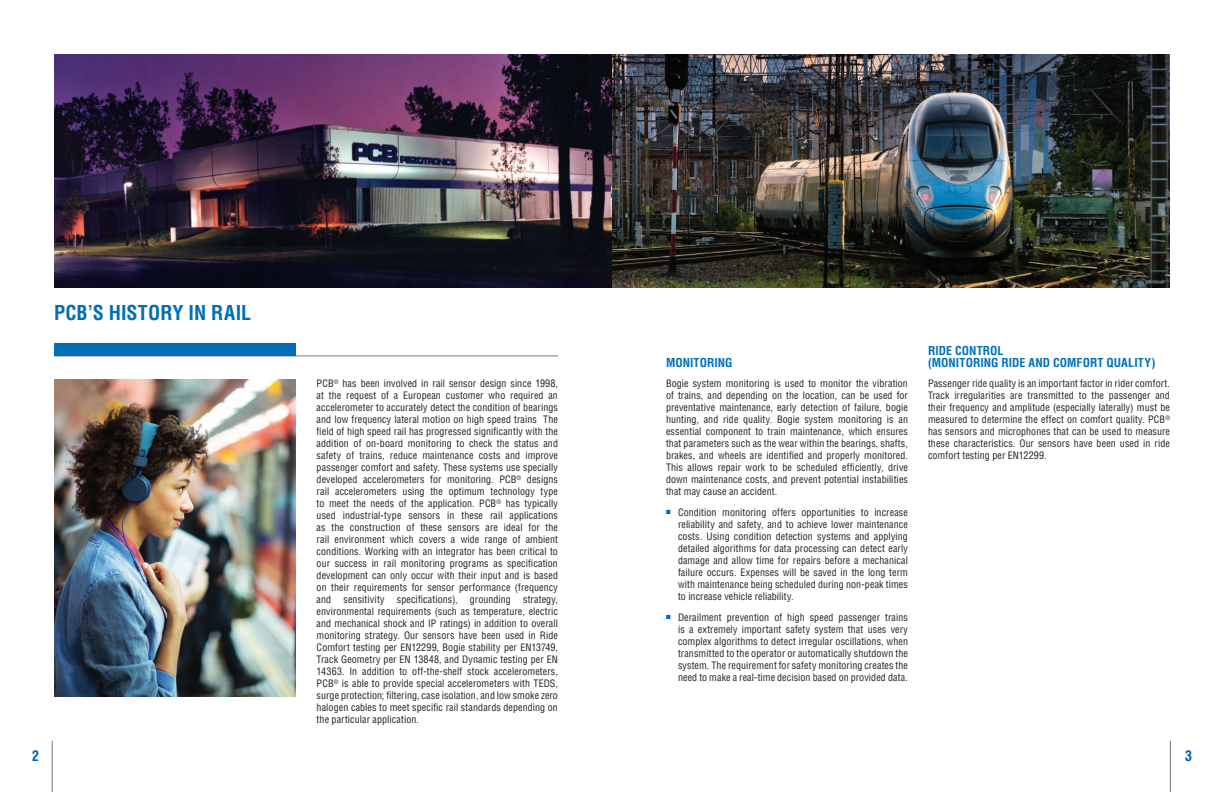
<style>
.page{position:relative;width:1224px;height:792px;background:#fff}
.page>*{position:absolute;margin:0;border:0;box-sizing:border-box;transform-origin:0 0}
.Headline_2{font:700 condensed 20px "Helvetica LT Pro";color:#006fb8}
.t1{font:700 condensed 14px "Helvetica LT Pro";color:#005eb8}
.Bullets_PROD_-_Descr{font:700 condensed 12px "Helvetica LT Pro";letter-spacing:.005em;color:#006fb8}
.Bullets_PROD_-_Bulle{font:condensed 10px/12px "Helvetica LT Pro";letter-spacing:.01em;color:#231f20;text-align:justify}
</style>
<div class="page">
<hr style="left:1170px;top:741px;width:1px;height:51px;background:#76787b">
<hr style="left:52px;top:741px;width:1px;height:51px;background:#76787b">
<hr style="left:54px;top:356px;width:504px;height:1px;background:#76787b">
<div style="left:54px;top:343px;width:242px;height:13px;background:#006fb8"></div>
<img style="left:54px;top:54px;width:1116px;height:233px">
<img style="left:54px;top:380px;width:242px;height:317px">
<p class="Headline_2" style="left:54px;top:300px;width:199px">PCB’S HISTORY IN RAIL</p>
<p class="Bullets_PROD_-_Bulle" style="left:317px;top:377px;width:243px">PCB<sup>®</sup> has been involved in rail sensor design since 1998, at the request of a European customer who required an accelerometer to accurately detect the condition of bearings and low frequency lateral motion on high speed trains The field of high speed rail has progressed significantly with the addition of on-board monitoring to check the status and safety of trains, reduce maintenance costs and improve passenger comfort and safety. These systems use specially developed accelerometers for monitoring. PCB<sup>®</sup> designs rail accelerometers using the optimum technology type to meet the needs of the application. PCB<sup>®</sup> has typically used industrial-type sensors in these rail applications as the construction of these sensors are ideal for the rail environment which covers a wide range of ambient conditions. Working with an integrator has been critical to our success in rail monitoring programs as specification development can only occur with their input and is based on their requirements for sensor performance (frequency and sensitivity specifications), grounding strategy, environmental requirements (such as temperature, electric and mechanical shock and IP ratings) in addition to overall monitoring strategy. Our sensors have been used in Ride Comfort testing per EN12299, Bogie stability per EN13749, Track Geometry per EN 13848, and Dynamic testing per EN 14363. In addition to off-the-shelf stock accelerometers, PCB<sup>®</sup> is able to provide special accelerometers with TEDS, surge protection; filtering, case isolation, and low smoke zero halogen cables to meet specific rail standards depending on the particular application.</p>
<p class="Bullets_PROD_-_Descr" style="left:666px;top:354px;width:68px">MONITORING</p>
<p class="Bullets_PROD_-_Bulle" style="left:666px;top:377px;width:244px">Bogie system monitoring is used to monitor the vibration of trains, and depending on the location, can be used for preventative maintenance, early detection of failure, bogie hunting, and ride quality. Bogie system monitoring is an essential component to train maintenance, which ensures that parameters such as the wear within the bearings, shafts, brakes, and wheels are identified and properly monitored.<br>This allows repair work to be scheduled efficiently, drive down maintenance costs, and prevent potential instabilities that may cause an accident.</p>
<p class="Bullets_PROD_-_Bulle" style="left:678px;top:506px;width:231px;text-indent:-12px"><sup>■</sup> Condition monitoring offers opportunities to increase reliability and safety, and to achieve lower maintenance costs. Using condition detection systems and applying detailed algorithms for data processing can detect early damage and allow time for repairs before a mechanical failure occurs. Expenses will be saved in the long term with maintenance being scheduled during non-peak times to increase vehicle reliability.</p>
<p class="Bullets_PROD_-_Bulle" style="left:678px;top:611px;width:232px;text-indent:-12px"><sup>■</sup> Derailment prevention of high speed passenger trains is a extremely important safety system that uses very complex algorithms to detect irregular oscillations, when transmitted to the operator or automatically shutdown the system. The requirement for safety monitoring creates the need to make a real-time decision based on provided data.</p>
<p class="Bullets_PROD_-_Descr" style="left:928px;top:343px;width:77px">RIDE CONTROL</p>
<p class="Bullets_PROD_-_Descr" style="left:928px;top:355px;width:229px">(MONITORING RIDE AND COMFORT QUALITY)</p>
<p class="Bullets_PROD_-_Bulle" style="left:928px;top:377px;width:244px">Passenger ride quality is an important factor in rider comfort.<br>Track irregularities are transmitted to the passenger and their frequency and amplitude (especially laterally) must be measured to determine the effect on comfort quality. PCB<sup>® </sup>has sensors and microphones that can be used to measure these characteristics. Our sensors have been used in ride comfort testing per EN12299.</p>
<h2 class="t1" style="left:32px;top:747px;width:8px">2</h2>
<h2 class="t1" style="left:1185px;top:747px;width:8px">3</h2>
</div>
